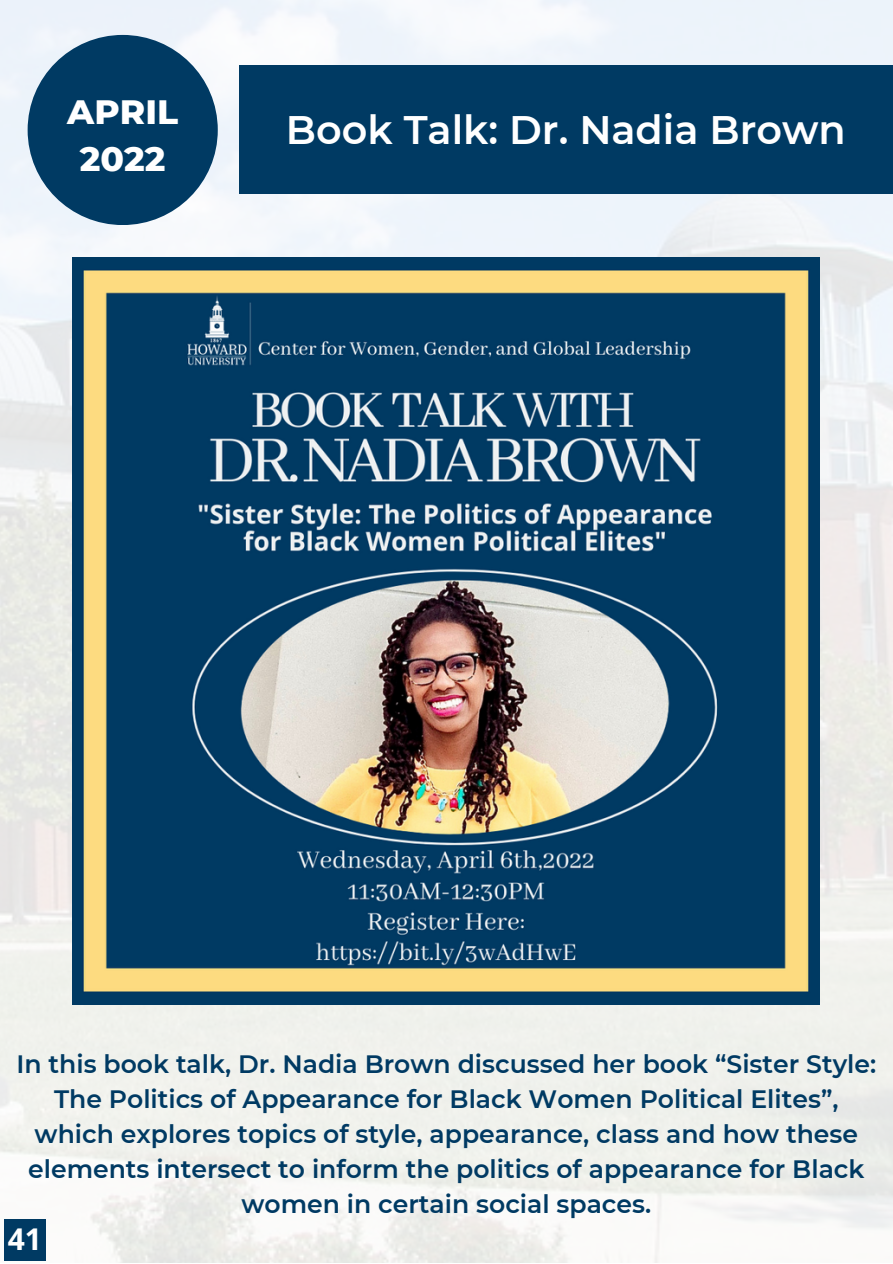
<style>
.page{position:relative;width:893px;height:1264px;background:#fff}
.page>*{position:absolute;margin:0;border:0;box-sizing:border-box;transform-origin:0 0}
.t1{font:600 39.75px "Montserrat";color:#fff}
.t2{font:800 34.5px "Montserrat";color:#fff}
.t3{font:700 30px "Open Sans";color:#fff}
.t4{font:600 25.05px/34.8px "Montserrat";color:#003a63;text-align:center}
</style>
<div class="page">
<img style="left:0;top:0;width:892px;height:1262px">
<div style="left:239px;top:66px;width:653px;height:128px;background:#003a63"></div>
<div style="left:28px;top:35px;width:190px;height:190px;background:#003a63;border-radius:50%"></div>
<img style="left:73px;top:258px;width:746px;height:746px">
<div style="left:4px;top:1219px;width:41px;height:41px;background:#003a63"></div>
<p class="t2" style="left:67px;top:90px;width:112px">APRIL</p>
<p class="t2" style="left:80px;top:138px;width:87px">2022</p>
<p class="t1" style="left:286px;top:105px;width:561px">Book Talk: Dr. Nadia Brown</p>
<p class="t4" style="left:16px;top:1046px;width:861px">In this book talk, Dr. Nadia Brown discussed her book “Sister Style:<br>The Politics of Appearance for Black Women Political Elites”, which explores topics of style, appearance, class and how these elements intersect to inform the politics of appearance for Black women in certain social spaces.</p>
<p class="t3" style="left:8px;top:1218px;width:36px">41</p>
</div>
